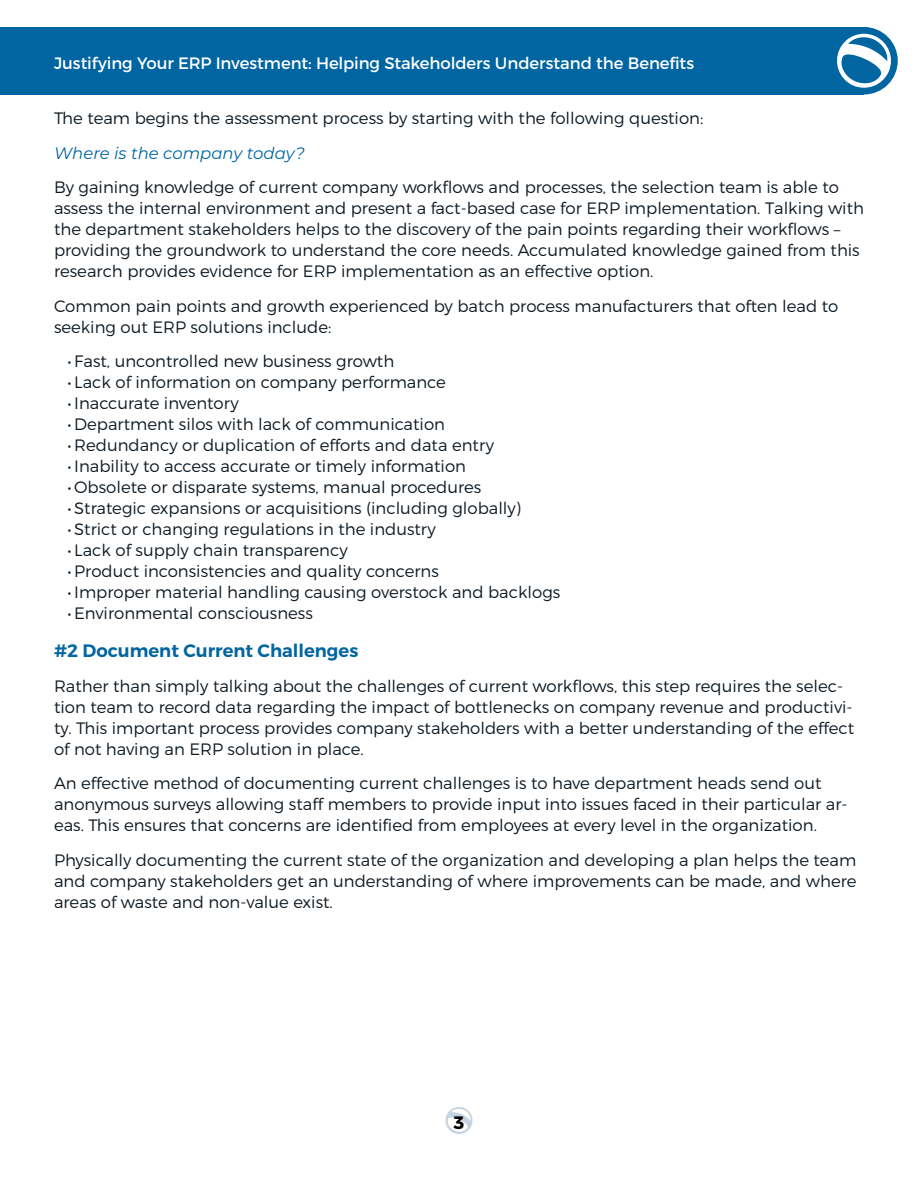
<style>
.page{position:relative;width:918px;height:1188px;background:#fff}
.page>*{position:absolute;margin:0;border:0;box-sizing:border-box;transform-origin:0 0}
.t1{font:600 18px "Montserrat";color:#0065a1}
.t2{font:700 18px "Montserrat";color:#000}
.t3{font:300 16.5px/21px "Montserrat";color:#0e1821}
.t4{font:16.5px "Montserrat";letter-spacing:-.005em;color:#fff}
.t5{font:italic 16.5px "Montserrat";color:#0065a1}
</style>
<div class="page">
<svg style="left:445px;top:1107px;width:28px;height:27px"></svg>
<svg style="left:830px;top:27px;width:68px;height:67px"></svg>
<div style="left:0;top:27px;width:864px;height:67px;background:#0065a1"></div>
<svg style="left:837px;top:30px;width:58px;height:61px"></svg>
<p class="t4" style="left:54px;top:53px;width:642px">Justifying Your ERP Investment: Helping Stakeholders Understand the Benefits</p>
<p class="t3" style="left:54px;top:108px;width:651px">The team begins the assessment process by starting with the following question:</p>
<p class="t5" style="left:54px;top:141px;width:252px">Where is the company today?</p>
<p class="t3" style="left:54px;top:177px;width:812px">By gaining knowledge of current company workflows and processes, the selection team is able to assess the internal environment and present a fact-based case for ERP implementation. Talking with the department stakeholders helps to the discovery of the pain points regarding their workflows – providing the groundwork to understand the core needs. Accumulated knowledge gained from this research provides evidence for ERP implementation as an effective option.</p>
<p class="t3" style="left:54px;top:295px;width:786px">Common pain points and growth experienced by batch process manufacturers that often lead to seeking out ERP solutions include:</p>
<p class="t3" style="left:67px;top:351px;width:328px">• Fast, uncontrolled new business growth</p>
<p class="t3" style="left:67px;top:372px;width:380px">• Lack of information on company performance</p>
<p class="t3" style="left:67px;top:393px;width:173px">• Inaccurate inventory</p>
<p class="t3" style="left:67px;top:414px;width:379px">• Department silos with lack of communication</p>
<p class="t3" style="left:67px;top:435px;width:428px">• Redundancy or duplication of efforts and data entry</p>
<p class="t3" style="left:67px;top:456px;width:400px">• Inability to access accurate or timely information</p>
<p class="t3" style="left:67px;top:477px;width:415px">• Obsolete or disparate systems, manual procedures</p>
<p class="t3" style="left:67px;top:498px;width:455px">• Strategic expansions or acquisitions (including globally)</p>
<p class="t3" style="left:67px;top:519px;width:370px">• Strict or changing regulations in the industry</p>
<p class="t3" style="left:67px;top:540px;width:282px">• Lack of supply chain transparency</p>
<p class="t3" style="left:67px;top:561px;width:373px">• Product inconsistencies and quality concerns</p>
<p class="t3" style="left:67px;top:582px;width:494px">• Improper material handling causing overstock and backlogs</p>
<p class="t3" style="left:67px;top:603px;width:247px">• Environmental consciousness</p>
<p class="t1" style="left:54px;top:640px;width:306px">#2 Document Current Challenges</p>
<p class="t3" style="left:54px;top:675px;width:802px">Rather than simply talking about the challenges of current workflows, this step requires the selec&shy;tion team to record data regarding the impact of bottlenecks on company revenue and productivi&shy;ty. This important process provides company stakeholders with a better understanding of the effect of not having an ERP solution in place.</p>
<p class="t3" style="left:54px;top:772px;width:795px">An effective method of documenting current challenges is to have department heads send out anonymous surveys allowing staff members to provide input into issues faced in their particular ar&shy;eas. This ensures that concerns are identified from employees at every level in the organization.</p>
<p class="t3" style="left:54px;top:849px;width:804px;text-align:justify">Physically documenting the current state of the organization and developing a plan helps the team and company stakeholders get an understanding of where improvements can be made, and where areas of waste and non-value exist.</p>
<p class="t2" style="left:453px;top:1112px;width:13px">3</p>
</div>
